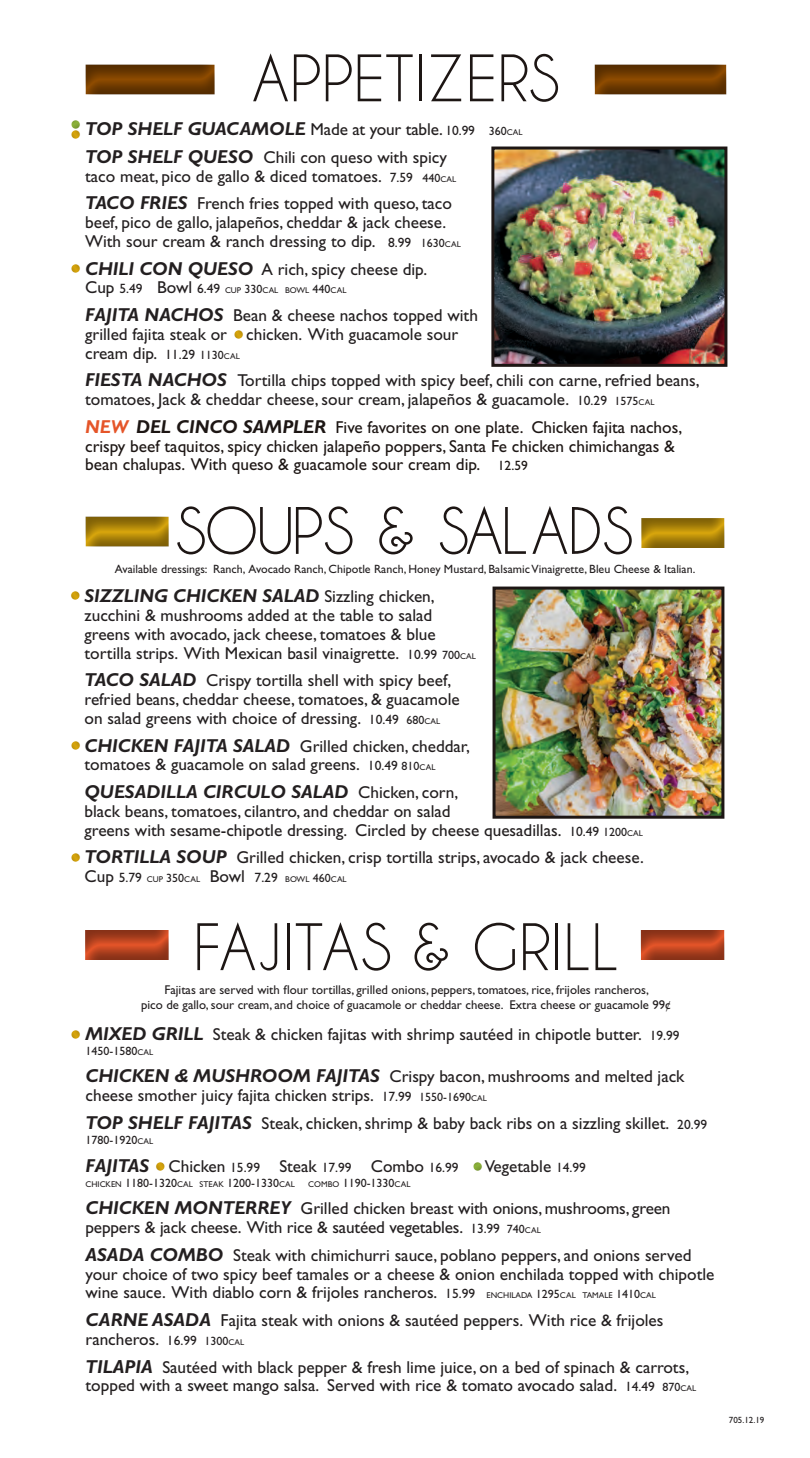
<style>
.page{position:relative;width:810px;height:1458px;background:#fff}
.page>*{position:absolute;margin:0;border:0;box-sizing:border-box;transform-origin:0 0}
.t1{font:60px "Caviar Dreams";color:#1d1614}
.t2{font:60px "Caviar Dreams";letter-spacing:-.04em;color:#1d1614}
.t3{font:italic 700 18.75px "Gill Sans";color:#231f20}
.t4{font:17.25px/18.8px "Gill Sans";color:#231f20}
.t5{font:17.25px/18.8px "Gill Sans";color:#1d1614}
.t6{font:15px "Wingdings";color:#d8a60d}
.t7{font:15px "Wingdings";color:#8cb23b}
.t8{font:12.75px/15px "Gill Sans";color:#231f20;text-align:center}
.t9{font:12px "Gill Sans";color:#231f20}
.t10{font:12px "Gill Sans";color:#231f20}
.t11{font:9px "Gill Sans";color:#231f20}
.t12{font:8.4px "Gill Sans";color:#231f20}
.s1{font-weight:400;font-style:normal;font-size:17.25px}
.s2{font-weight:400;font-style:normal;font-size:13.5px}
.s3{font-weight:400;font-style:normal;font-size:12px}
.s4{font-weight:400;font-style:normal;font-size:8.4px}
.s5{font-weight:700;font-style:italic;font-size:18.75px}
.s6{font-size:13.5px}
.s7{font-size:12px}
.s8{font-size:8.4px}
.s9{font-size:17.25px}
.s10{font-weight:700;font-style:italic;font-size:18.75px;color:#e55529}
</style>
<div class="page">
<img style="left:497px;top:591px;width:223px;height:224px">
<div style="left:493px;top:587px;width:231px;height:232px;border:3px solid #1d1614"></div>
<img style="left:495px;top:151px;width:228px;height:212px">
<div style="left:491px;top:147px;width:236px;height:220px;border:3px solid #1d1614"></div>
<div style="left:592px;top:64px;width:135px;height:33px;background:#231f20;opacity:.5"></div>
<div style="left:84px;top:62px;width:132px;height:33px;background:#231f20;opacity:.5"></div>
<div style="left:84px;top:514px;width:87px;height:33px;background:#231f20;opacity:.5"></div>
<div style="left:84px;top:927px;width:87px;height:33px;background:#231f20;opacity:.5"></div>
<div style="left:640px;top:516px;width:87px;height:32px;background:#231f20;opacity:.5"></div>
<div style="left:640px;top:927px;width:87px;height:33px;background:#231f20;opacity:.5"></div>
<svg style="left:71px;top:125px;width:9px;height:14px"></svg>
<h1 class="t1" style="left:252px;top:44px;width:309px">APPETIZERS</h1>
<p class="t3" style="left:85px;top:118px;width:439px">TOP SHELF GUACAMOLE <span class="s1">Made at your table.</span> <span class="s2">10.99</span> <span class="s3">360</span><span class="s4">CAL</span></p>
<p class="t4" style="left:85px;top:148px;width:373px"><span class="s5">TOP SHELF QUESO</span> Chili con queso with spicy taco meat, pico de gallo &amp; diced tomatoes. <span class="s6">7.59</span> <span class="s7">440</span><span class="s8">CAL</span></p>
<p class="t4" style="left:85px;top:194px;width:377px"><span class="s5">TACO FRIES</span> French fries topped with queso, taco beef, pico de gallo, jalapeños, cheddar &amp; jack cheese.<br>With sour cream &amp; ranch dressing to dip. <span class="s6">8.99</span> <span class="s7">1630</span><span class="s8">CAL</span></p>
<p class="t4" style="left:85px;top:259px;width:344px"><span class="s5">CHILI CON QUESO</span> A rich, spicy cheese dip.</p>
<p class="t12" style="left:85px;top:286px;width:263px"><span class="s9">Cup</span> <span class="s6">5.49</span> <span class="s9">Bowl</span> <span class="s6">6.49</span> CUP <span class="s7">330</span>CAL BOWL <span class="s7">440</span>CAL</p>
<p class="t4" style="left:85px;top:306px;width:394px"><span class="s5">FAJITA NACHOS</span> Bean &amp; cheese nachos topped with grilled fajita steak or chicken. With guacamole sour cream dip. <span class="s6">11.29</span> <span class="s7">1130</span><span class="s8">CAL</span></p>
<p class="t4" style="left:85px;top:371px;width:616px"><span class="s5">FIESTA NACHOS</span> Tortilla chips topped with spicy beef, chili con carne, refried beans, tomatoes, Jack &amp; cheddar cheese, sour cream, jalapeños &amp; guacamole. <span class="s6">10.29</span> <span class="s7">1575</span><span class="s8">CAL</span></p>
<p class="t5" style="left:85px;top:418px;width:599px"><span class="s10">NEW</span> <span class="s5">DEL CINCO SAMPLER</span> Five favorites on one plate. Chicken fajita nachos, crispy beef taquitos, spicy chicken jalapeño poppers, Santa Fe chicken chimichangas &amp; bean chalupas. With queso &amp; guacamole sour cream dip. <span class="s6">12.59</span></p>
<p class="t7" style="left:70px;top:116px;width:13px">●</p>
<p class="t6" style="left:70px;top:126px;width:13px">●</p>
<p class="t6" style="left:70px;top:260px;width:13px">●</p>
<p class="t6" style="left:233px;top:326px;width:13px">●</p>
<h1 class="t2" style="left:176px;top:497px;width:459px">SOUPS &amp; SALADS</h1>
<p class="t9" style="left:115px;top:562px;width:582px">Available dressings: Ranch, Avocado Ranch, Chipotle Ranch, Honey Mustard, Balsamic Vinaigrette, Bleu Cheese &amp; Italian.</p>
<p class="t3" style="left:85px;top:585px;width:352px">SIZZLING CHICKEN SALAD <span class="s1">Sizzling chicken,</span></p>
<p class="t4" style="left:85px;top:606px;width:393px">zucchini &amp; mushrooms added at the table to salad greens with avocado, jack cheese, tomatoes &amp; blue tortilla strips. With Mexican basil vinaigrette. <span class="s6">10.99</span> <span class="s7">700</span><span class="s8">CAL</span></p>
<p class="t4" style="left:85px;top:671px;width:377px"><span class="s5">TACO SALAD</span> Crispy tortilla shell with spicy beef, refried beans, cheddar cheese, tomatoes, &amp; guacamole on salad greens with choice of dressing. <span class="s6">10.49</span> <span class="s7">680</span><span class="s8">CAL</span></p>
<p class="t4" style="left:85px;top:736px;width:387px"><span class="s5">CHICKEN FAJITA SALAD</span> Grilled chicken, cheddar, tomatoes &amp; guacamole on salad greens. <span class="s6">10.49</span> <span class="s7">810</span><span class="s8">CAL</span></p>
<p class="t3" style="left:85px;top:781px;width:375px">QUESADILLA CIRCULO SALAD <span class="s1">Chicken, corn,</span></p>
<p class="t4" style="left:85px;top:802px;width:560px">black beans, tomatoes, cilantro, and cheddar on salad<br>greens with sesame-chipotle dressing. Circled by cheese quesadillas. <span class="s6">10.49</span> <span class="s7">1200</span><span class="s8">CAL</span></p>
<p class="t4" style="left:85px;top:848px;width:561px"><span class="s5">TORTILLA SOUP</span> Grilled chicken, crisp tortilla strips, avocado &amp; jack cheese.</p>
<p class="t12" style="left:85px;top:874px;width:264px"><span class="s9">Cup</span> <span class="s6">5.79</span> CUP <span class="s7">350</span>CAL <span class="s9">Bowl</span> <span class="s6">7.29</span> BOWL <span class="s7">460</span>CAL</p>
<h1 class="t1" style="left:193px;top:913px;width:427px">FAJITAS &amp; GRILL</h1>
<p class="t8" style="left:141px;top:982px;width:531px">Fajitas are served with flour tortillas, grilled onions, peppers, tomatoes, rice, frijoles rancheros,<br>pico de gallo, sour cream, and choice of guacamole or cheddar cheese. Extra cheese or guacamole 99¢</p>
<p class="t4" style="left:86px;top:1024px;width:596px"><span class="s5">MIXED GRILL</span> Steak &amp; chicken fajitas with shrimp sautéed in chipotle butter. <span class="s6">19.99</span></p>
<p class="t10" style="left:86px;top:1044px;width:69px">1450-1580<span class="s8">CAL</span></p>
<p class="t4" style="left:86px;top:1067px;width:601px"><span class="s5">CHICKEN &amp; MUSHROOM FAJITAS</span> Crispy bacon, mushrooms and melted jack cheese smother juicy fajita chicken strips. <span class="s6">17.99</span> <span class="s7">1550-1690</span><span class="s8">CAL</span></p>
<p class="t4" style="left:86px;top:1114px;width:623px"><span class="s5">TOP SHELF FAJITAS</span> Steak, chicken, shrimp &amp; baby back ribs on a sizzling skillet. <span class="s6">20.99</span></p>
<p class="t10" style="left:86px;top:1133px;width:69px">1780-1920<span class="s8">CAL</span></p>
<p class="t4" style="left:86px;top:1156px;width:375px"><span class="s5">FAJITAS</span> Chicken <span class="s6">15.99</span> Steak <span class="s6">17.99</span> Combo <span class="s6">16.99</span></p>
<p class="t4" style="left:485px;top:1156px;width:103px">Vegetable <span class="s6">14.99</span></p>
<p class="t10" style="left:86px;top:1176px;width:326px"><span class="s8">CHICKEN</span> 1180-1320<span class="s8">CAL STEAK</span> 1200-1330<span class="s8">CAL COMBO</span> 1190-1330<span class="s8">CAL</span></p>
<p class="t4" style="left:85px;top:1199px;width:587px"><span class="s5">CHICKEN MONTERREY</span> Grilled chicken breast with onions, mushrooms, green peppers &amp; jack cheese. With rice &amp; sautéed vegetables. <span class="s6">13.99</span> <span class="s7">740</span><span class="s8">CAL</span></p>
<p class="t4" style="left:86px;top:1246px;width:631px"><span class="s5">ASADA COMBO</span> Steak with chimichurri sauce, poblano peppers, and onions served your choice of two spicy beef tamales or a cheese &amp; onion enchilada topped with chipotle wine sauce. With diablo corn &amp; frijoles rancheros. <span class="s6">15.99</span> <span class="s8">ENCHILADA</span> <span class="s7">1295</span><span class="s8">CAL TAMALE</span> <span class="s7">1410</span><span class="s8">CAL</span></p>
<p class="t4" style="left:86px;top:1311px;width:580px"><span class="s5">CARNE ASADA</span> Fajita steak with onions &amp; sautéed peppers. With rice &amp; frijoles rancheros. <span class="s6">16.99</span> <span class="s7">1300</span><span class="s8">CAL</span></p>
<p class="t4" style="left:85px;top:1357px;width:612px"><span class="s5">TILAPIA</span> Sautéed with black pepper &amp; fresh lime juice, on a bed of spinach &amp; carrots, topped with a sweet mango salsa. Served with rice &amp; tomato avocado salad. <span class="s6">14.49</span> <span class="s7">870</span><span class="s8">CAL</span></p>
<p class="t6" style="left:70px;top:588px;width:13px">●</p>
<p class="t6" style="left:70px;top:738px;width:13px">●</p>
<p class="t6" style="left:70px;top:849px;width:13px">●</p>
<p class="t6" style="left:70px;top:1026px;width:13px">●</p>
<p class="t6" style="left:155px;top:1158px;width:13px">●</p>
<p class="t7" style="left:472px;top:1158px;width:13px">●</p>
<p class="t11" style="left:729px;top:1415px;width:37px">705.12.19</p>
</div>
